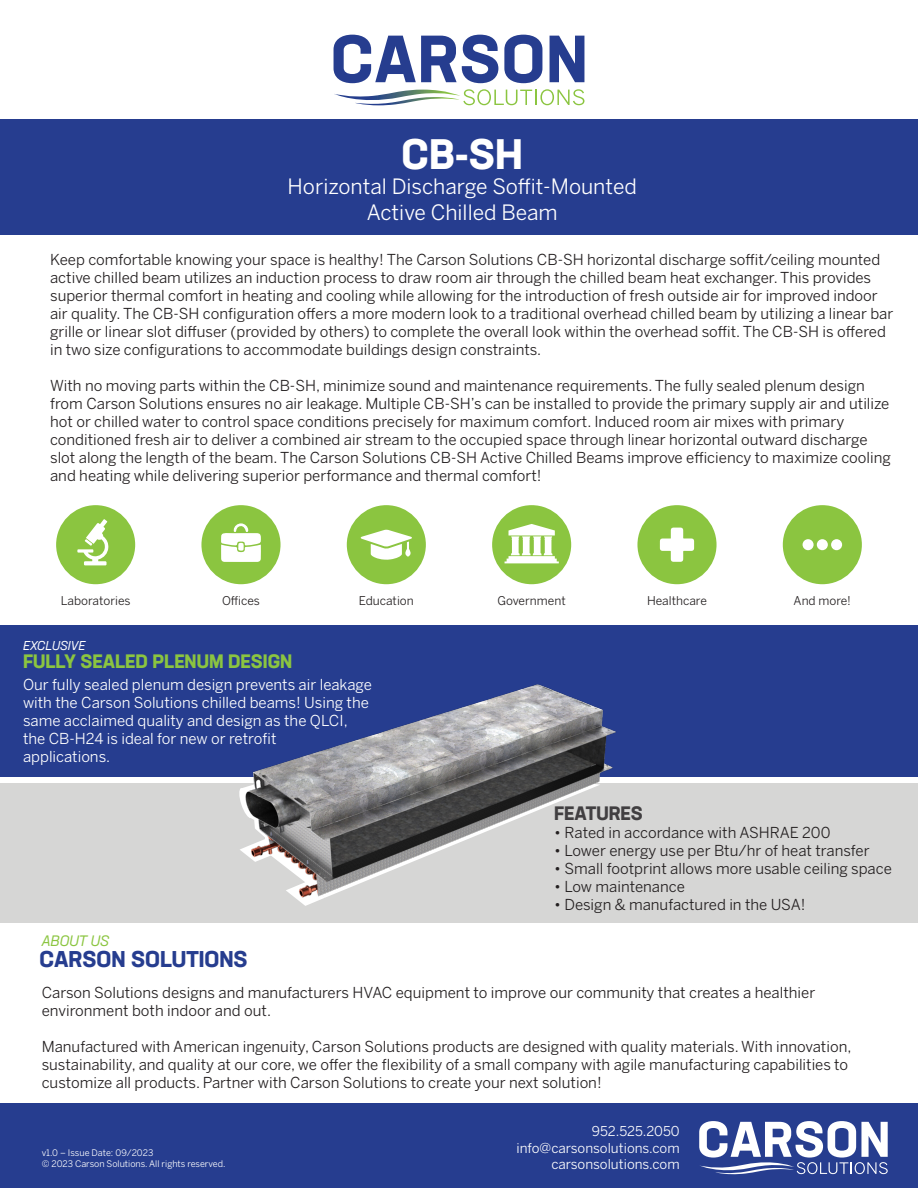
<style>
.page{position:relative;width:918px;height:1188px;background:#fff}
.page>*{position:absolute;margin:0;border:0;box-sizing:border-box;transform-origin:0 0}
.t1{font:700 42px "Neusa Next Std";color:#fff}
.t2{font:700 22.5px "Neusa Next Std";color:#263d8f}
.t3{font:21px/25.2px "Benton Sans";color:#fff;text-align:center}
.t4{font:700 19.2px "Neusa Next Std";color:#8bc540}
.t5{font:700 19.2px "Neusa Next Std";color:#413f41}
.t6{font:15px/18px "Benton Sans";color:#231f20}
.t7{font:15px/18px "Benton Sans";color:#fff}
.t8{font:italic 15px "Neusa Next Std";color:#8bc540}
.t9{font:13.5px/16.2px "Benton Sans";color:#fff;text-align:right}
.t10{font:italic 12.75px "Neusa Next Std";color:#fff}
.t11{font:12px "Benton Sans";color:#231f20}
.t12{font:9px/10.8px "Benton Sans";color:#fff}
</style>
<div class="page">
<div style="left:1px;top:783px;width:917px;height:140px;background:#d6d6d5"></div>
<div style="left:1px;top:626px;width:917px;height:151px;background:#263d8f"></div>
<div style="left:0;top:1103px;width:918px;height:85px;background:#263d8f"></div>
<div style="left:0;top:120px;width:918px;height:115px;background:#263d8f"></div>
<svg style="left:699px;top:1121px;width:189px;height:53px"></svg>
<svg style="left:334px;top:35px;width:164px;height:48px"></svg>
<svg style="left:504px;top:35px;width:38px;height:48px"></svg>
<svg style="left:550px;top:36px;width:34px;height:46px"></svg>
<svg style="left:334px;top:89px;width:250px;height:16px"></svg>
<div style="left:56px;top:505px;width:79px;height:79px;background:#8bc540;border-radius:50%"></div>
<svg style="left:77px;top:519px;width:32px;height:46px"></svg>
<div style="left:201px;top:505px;width:80px;height:79px;background:#8bc540;border-radius:50%"></div>
<svg style="left:221px;top:523px;width:40px;height:39px"></svg>
<div style="left:347px;top:505px;width:79px;height:79px;background:#8bc540;border-radius:50%"></div>
<svg style="left:361px;top:530px;width:51px;height:30px"></svg>
<div style="left:492px;top:505px;width:79px;height:79px;background:#8bc540;border-radius:50%"></div>
<svg style="left:504px;top:524px;width:55px;height:39px"></svg>
<div style="left:637px;top:505px;width:80px;height:79px;background:#8bc540;border-radius:50%"></div>
<svg style="left:660px;top:528px;width:34px;height:34px"></svg>
<div style="left:783px;top:505px;width:79px;height:79px;background:#8bc540;border-radius:50%"></div>
<div style="left:803px;top:539px;width:11px;height:11px;background:#fff;border-radius:50%"></div>
<div style="left:817px;top:539px;width:11px;height:11px;background:#fff;border-radius:50%"></div>
<div style="left:831px;top:539px;width:11px;height:11px;background:#fff;border-radius:50%"></div>
<img style="left:239px;top:684px;width:377px;height:222px">
<h1 class="t1" style="left:402px;top:127px;width:123px">CB-SH</h1>
<h3 class="t3" style="left:288px;top:174px;width:351px">Horizontal Discharge Soffit-Mounted<br>Active Chilled Beam</h3>
<p class="t6" style="left:50px;top:251px;width:845px">Keep comfortable knowing your space is healthy! The Carson Solutions CB-SH horizontal discharge soffit/ceiling mounted active chilled beam utilizes an induction process to draw room air through the chilled beam heat exchanger. This provides superior thermal comfort in heating and cooling while allowing for the introduction of fresh outside air for improved indoor air quality. The CB-SH configuration offers a more modern look to a traditional overhead chilled beam by utilizing a linear bar grille or linear slot diffuser (provided by others) to complete the overall look within the overhead soffit. The CB-SH is offered in two size configurations to accommodate buildings design constraints.</p>
<p class="t6" style="left:50px;top:377px;width:842px">With no moving parts within the CB-SH, minimize sound and maintenance requirements. The fully sealed plenum design from Carson Solutions ensures no air leakage. Multiple CB-SH’s can be installed to provide the primary supply air and utilize hot or chilled water to control space conditions precisely for maximum comfort. Induced room air mixes with primary conditioned fresh air to deliver a combined air stream to the occupied space through linear horizontal outward discharge slot along the length of the beam. The Carson Solutions CB-SH Active Chilled Beams improve efficiency to maximize cooling and heating while delivering superior performance and thermal comfort!</p>
<p class="t11" style="left:61px;top:593px;width:71px">Laboratories</p>
<p class="t11" style="left:222px;top:593px;width:39px">Offices</p>
<p class="t11" style="left:359px;top:593px;width:56px">Education</p>
<p class="t11" style="left:498px;top:593px;width:70px">Government</p>
<p class="t11" style="left:647px;top:593px;width:61px">Healthcare</p>
<p class="t11" style="left:794px;top:593px;width:59px">And more!</p>
<p class="t10" style="left:23px;top:638px;width:64px">EXCLUSIVE</p>
<p class="t4" style="left:23px;top:649px;width:271px">FULLY SEALED PLENUM DESIGN</p>
<p class="t7" style="left:23px;top:675px;width:350px">Our fully sealed plenum design prevents air leakage with the Carson Solutions chilled beams! Using the same acclaimed quality and design as the QLCI, the CB-H24 is ideal for new or retrofit<br>applications.</p>
<p class="t8" style="left:42px;top:931px;width:69px">ABOUT US</p>
<h2 class="t2" style="left:40px;top:945px;width:210px">CARSON SOLUTIONS</h2>
<p class="t5" style="left:554px;top:801px;width:90px">FEATURES</p>
<p class="t6" style="left:554px;top:823px;width:278px">• Rated in accordance with ASHRAE 200</p>
<p class="t6" style="left:554px;top:841px;width:317px">• Lower energy use per Btu/hr of heat transfer</p>
<p class="t6" style="left:554px;top:859px;width:339px">• Small footprint allows more usable ceiling space</p>
<p class="t6" style="left:554px;top:877px;width:132px">• Low maintenance</p>
<p class="t6" style="left:554px;top:895px;width:253px">• Design &amp; manufactured in the USA!</p>
<p class="t6" style="left:42px;top:983px;width:775px">Carson Solutions designs and manufacturers HVAC equipment to improve our community that creates a healthier environment both indoor and out.</p>
<p class="t6" style="left:42px;top:1037px;width:811px">Manufactured with American ingenuity, Carson Solutions products are designed with quality materials. With innovation, sustainability, and quality at our core, we offer the flexibility of a small company with agile manufacturing capabilities to customize all products. Partner with Carson Solutions to create your next solution!</p>
<p class="t12" style="left:42px;top:1147px;width:185px">v1.0 – Issue Date: 09/2023<br>© 2023 Carson Solutions. All rights reserved.</p>
<p class="t9" style="left:517px;top:1123px;width:165px">952.525.2050 info@carsonsolutions.com carsonsolutions.com</p>
</div>
